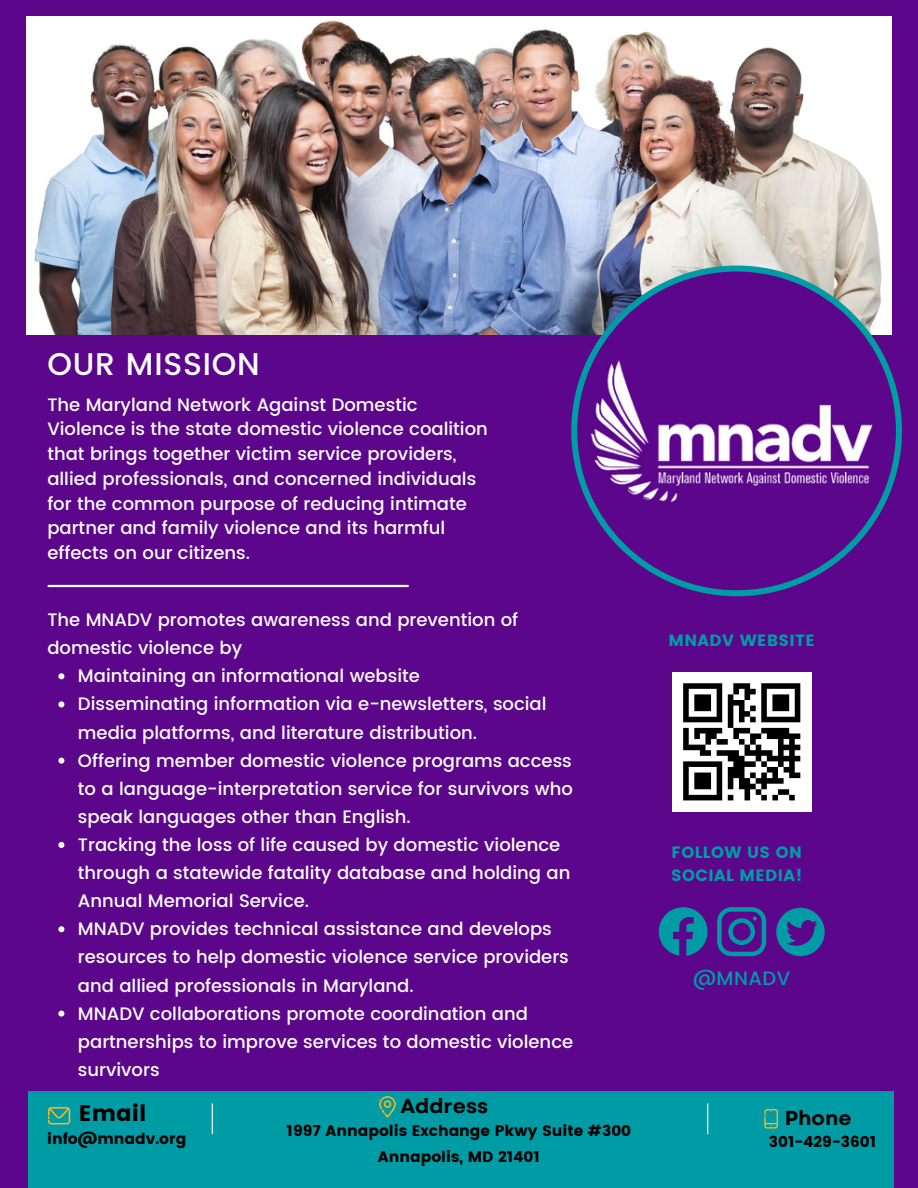
<style>
.page{position:relative;width:918px;height:1188px;background:#5c068c}
.page>*{position:absolute;margin:0;border:0;box-sizing:border-box;transform-origin:0 0}
.t1{font:500 31.35px "Poppins";letter-spacing:.025em;color:#fff}
.t2{font:22.5px "Poppins";color:#000}
.t3{font:700 20.25px "Garet";color:#000}
.t4{font:500 19.35px "Poppins";letter-spacing:.025em;color:#009ca6}
.t5{font:500 18px/28px "Poppins";color:#fff}
.t6{font:16.35px/22.5px "Poppins";letter-spacing:.025em;color:#009ca6}
.t7{font:15.3px/25.8px "Poppins";color:#000;text-align:center}
</style>
<div class="page">
<img style="left:26px;top:16px;width:865px;height:319px">
<div style="left:28px;top:1092px;width:866px;height:96px;background:#009ca6"></div>
<hr style="left:48px;top:585px;width:360px;height:2px;background:#fff">
<hr style="left:212px;top:1103px;width:1px;height:31px;background:#fff">
<hr style="left:707px;top:1103px;width:1px;height:31px;background:#fff">
<svg style="left:764px;top:1109px;width:14px;height:19px"></svg>
<svg style="left:48px;top:1107px;width:22px;height:17px"></svg>
<svg style="left:379px;top:1096px;width:17px;height:22px"></svg>
<div style="left:672px;top:672px;width:139px;height:140px;background:#fff"></div>
<div style="left:683px;top:683px;width:39px;height:6px;background:#000"></div>
<div style="left:733px;top:683px;width:17px;height:6px;background:#000"></div>
<div style="left:761px;top:683px;width:39px;height:6px;background:#000"></div>
<div style="left:694px;top:694px;width:17px;height:6px;background:#000"></div>
<div style="left:772px;top:694px;width:17px;height:6px;background:#000"></div>
<div style="left:694px;top:700px;width:17px;height:6px;background:#000"></div>
<div style="left:772px;top:700px;width:17px;height:6px;background:#000"></div>
<div style="left:694px;top:706px;width:17px;height:5px;background:#000"></div>
<div style="left:772px;top:706px;width:17px;height:5px;background:#000"></div>
<svg style="left:683px;top:689px;width:6px;height:28px"></svg>
<svg style="left:717px;top:689px;width:5px;height:28px"></svg>
<svg style="left:795px;top:689px;width:5px;height:28px"></svg>
<div style="left:683px;top:717px;width:39px;height:5px;background:#000"></div>
<div style="left:761px;top:717px;width:39px;height:5px;background:#000"></div>
<div style="left:694px;top:728px;width:28px;height:5px;background:#000"></div>
<div style="left:761px;top:728px;width:28px;height:5px;background:#000"></div>
<div style="left:705px;top:733px;width:12px;height:6px;background:#000"></div>
<div style="left:767px;top:733px;width:33px;height:6px;background:#000"></div>
<svg style="left:683px;top:728px;width:28px;height:17px"></svg>
<div style="left:717px;top:739px;width:11px;height:6px;background:#000"></div>
<div style="left:683px;top:745px;width:22px;height:5px;background:#000"></div>
<svg style="left:728px;top:689px;width:39px;height:61px"></svg>
<div style="left:778px;top:745px;width:22px;height:5px;background:#000"></div>
<div style="left:700px;top:750px;width:11px;height:6px;background:#000"></div>
<div style="left:717px;top:750px;width:22px;height:6px;background:#000"></div>
<div style="left:745px;top:750px;width:27px;height:6px;background:#000"></div>
<div style="left:728px;top:756px;width:17px;height:5px;background:#000"></div>
<div style="left:767px;top:756px;width:33px;height:5px;background:#000"></div>
<div style="left:683px;top:761px;width:39px;height:6px;background:#000"></div>
<div style="left:733px;top:761px;width:23px;height:6px;background:#000"></div>
<svg style="left:756px;top:756px;width:11px;height:11px"></svg>
<svg style="left:778px;top:739px;width:17px;height:28px"></svg>
<div style="left:728px;top:767px;width:17px;height:6px;background:#000"></div>
<div style="left:767px;top:767px;width:11px;height:6px;background:#000"></div>
<div style="left:784px;top:767px;width:11px;height:6px;background:#000"></div>
<div style="left:694px;top:773px;width:17px;height:5px;background:#000"></div>
<div style="left:728px;top:773px;width:17px;height:5px;background:#000"></div>
<svg style="left:750px;top:773px;width:28px;height:5px"></svg>
<div style="left:789px;top:773px;width:11px;height:5px;background:#000"></div>
<div style="left:694px;top:778px;width:17px;height:6px;background:#000"></div>
<div style="left:739px;top:778px;width:11px;height:6px;background:#000"></div>
<div style="left:756px;top:778px;width:28px;height:6px;background:#000"></div>
<div style="left:694px;top:784px;width:17px;height:5px;background:#000"></div>
<svg style="left:728px;top:778px;width:5px;height:11px"></svg>
<div style="left:739px;top:784px;width:17px;height:5px;background:#000"></div>
<svg style="left:683px;top:767px;width:6px;height:28px"></svg>
<svg style="left:717px;top:767px;width:5px;height:28px"></svg>
<div style="left:778px;top:789px;width:11px;height:6px;background:#000"></div>
<div style="left:683px;top:795px;width:39px;height:5px;background:#000"></div>
<svg style="left:728px;top:795px;width:5px;height:5px"></svg>
<svg style="left:745px;top:789px;width:5px;height:11px"></svg>
<svg style="left:756px;top:784px;width:22px;height:16px"></svg>
<svg style="left:789px;top:795px;width:6px;height:5px"></svg>
<svg style="left:659px;top:907px;width:48px;height:49px"></svg>
<svg style="left:717px;top:907px;width:49px;height:49px"></svg>
<svg style="left:776px;top:908px;width:49px;height:48px"></svg>
<svg style="left:58px;top:673px;width:6px;height:6px"></svg>
<svg style="left:58px;top:701px;width:6px;height:6px"></svg>
<svg style="left:58px;top:758px;width:6px;height:6px"></svg>
<svg style="left:58px;top:842px;width:6px;height:6px"></svg>
<svg style="left:58px;top:926px;width:6px;height:6px"></svg>
<svg style="left:58px;top:1011px;width:6px;height:6px"></svg>
<svg style="left:571px;top:266px;width:331px;height:330px"></svg>
<h1 class="t1" style="left:47px;top:341px;width:214px">OUR MISSION</h1>
<p class="t5" style="left:47px;top:392px;width:442px;line-height:24.8px">The Maryland Network Against Domestic Violence is the state domestic violence coalition that brings together victim service providers, allied professionals, and concerned individuals for the common purpose of reducing intimate partner and family violence and its harmful effects on our citizens.</p>
<p class="t5" style="left:47px;top:606px;width:472px">The MNADV promotes awareness and prevention of domestic violence by</p>
<p class="t5" style="left:78px;top:662px;width:497px">Maintaining an informational website<br>Disseminating information via e-newsletters, social media platforms, and literature distribution.<br>Offering member domestic violence programs access to a language-interpretation service for survivors who speak languages other than English.<br>Tracking the loss of life caused by domestic violence through a statewide fatality database and holding an Annual Memorial Service.<br>MNADV provides technical assistance and develops resources to help domestic violence service providers and allied professionals in Maryland.<br>MNADV collaborations promote coordination and partnerships to improve services to domestic violence survivors</p>
<p class="t2" style="left:79px;top:1100px;width:69px">Email</p>
<p class="t3" style="left:400px;top:1094px;width:89px">Address</p>
<p class="t7" style="left:47px;top:1126px;width:141px">info@mnadv.org</p>
<p class="t7" style="left:287px;top:1118px;width:346px">1997 Annapolis Exchange Pkwy Suite #300<br>Annapolis, MD 21401</p>
<p class="t6" style="left:669px;top:629px;width:148px">MNADV WEBSITE</p>
<p class="t6" style="left:671px;top:841px;width:133px">FOLLOW US ON<br>SOCIAL MEDIA!</p>
<p class="t4" style="left:693px;top:964px;width:99px">@MNADV</p>
<p class="t3" style="left:785px;top:1105px;width:68px">Phone</p>
<p class="t7" style="left:769px;top:1129px;width:109px">301-429-3601</p>
</div>
